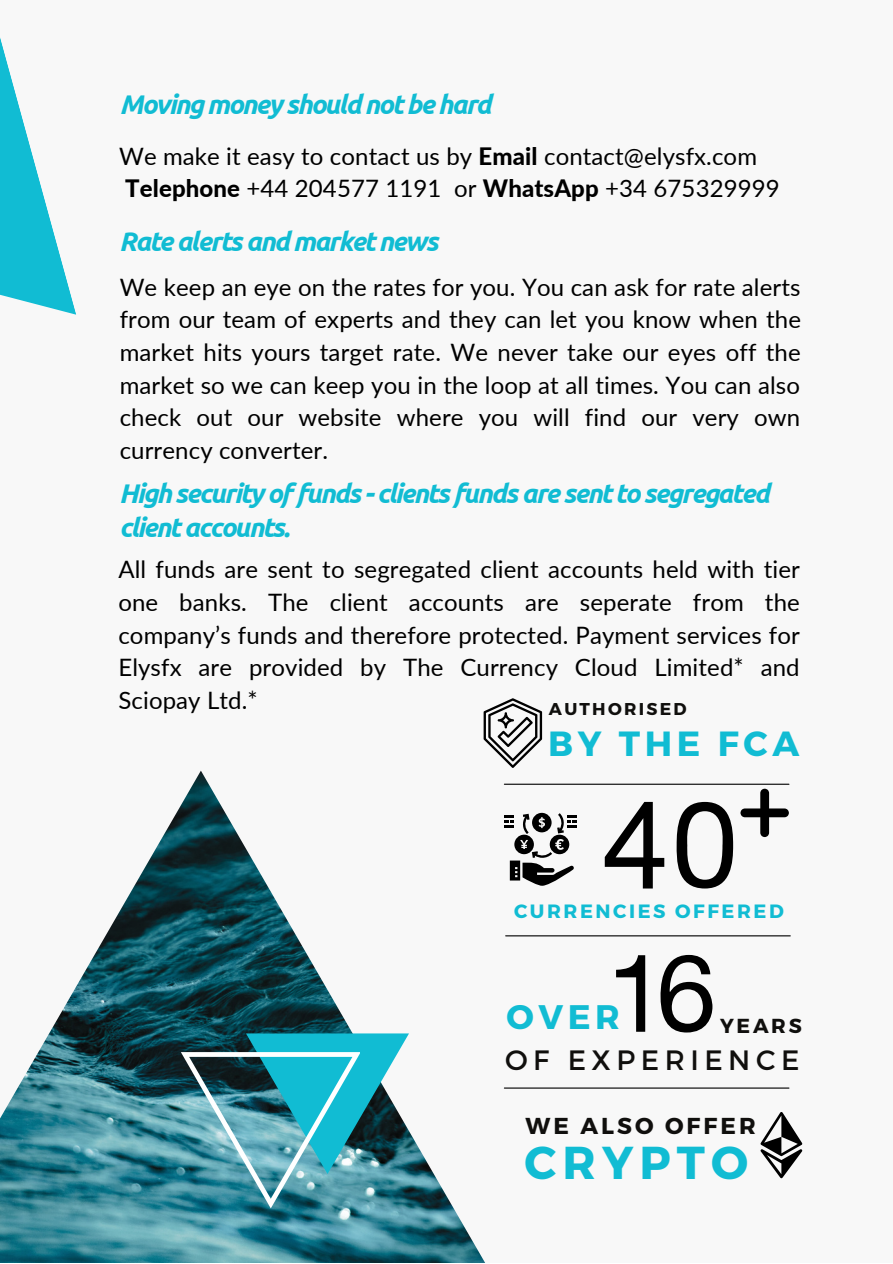
<style>
.page{position:relative;width:893px;height:1264px;background:#fff}
.page>*{position:absolute;margin:0;border:0;box-sizing:border-box;transform-origin:0 0}
.t1{font:700 46.05px "Montserrat";letter-spacing:.135em;color:#11bcd3}
.t2{font:700 34.95px "Montserrat";letter-spacing:.135em;color:#11bcd3}
.t3{font:700 34.05px "Montserrat";color:#11bcd3}
.t4{font:27.9px "Montserrat";letter-spacing:.2em;color:#100f0d}
.t5{font:italic 700 27px/33.8px "Ubuntu";letter-spacing:-.06em;color:#11bcd3}
.t6{font:24px/32.5px "Lato";letter-spacing:.005em;color:#000;text-align:justify}
.t7{font:700 22.95px "Montserrat";letter-spacing:.135em;color:#100f0d}
.t8{font:700 20.25px "Montserrat";letter-spacing:.135em;color:#100f0d}
.t9{font:700 19.2px "Montserrat";letter-spacing:.135em;color:#11bcd3}
.t10{font:700 17.1px "Montserrat";letter-spacing:.135em;color:#100f0d}
.s1{font-weight:800}
</style>
<div class="page">
<div style="left:0;top:0;width:892px;height:1262px;background:#f8f8f8"></div>
<img style="left:0;top:770px;width:505px;height:492px">
<svg style="left:181px;top:1033px;width:228px;height:175px;background:#4497a6"></svg>
<svg style="left:483px;top:698px;width:59px;height:70px"></svg>
<svg style="left:584px;top:936px;width:166px;height:97px"></svg>
<hr style="left:504px;top:1087px;width:284px;height:1px;background:#000">
<hr style="left:505px;top:935px;width:285px;height:1px;background:#000">
<hr style="left:504px;top:783px;width:284px;height:1px;background:#000">
<svg style="left:760px;top:1112px;width:42px;height:66px"></svg>
<svg style="left:0;top:37px;width:76px;height:278px"></svg>
<svg style="left:504px;top:812px;width:72px;height:74px"></svg>
<svg style="left:584px;top:783px;width:204px;height:106px"></svg>
<p class="t5" style="left:120px;top:87px;width:373px">Moving money should not be hard</p>
<p class="t6" style="left:119px;top:139px;width:662px">We make it easy to contact us by <span class="s1">Email</span> contact@elysfx.com<br><span class="s1">Telephone</span> +44 204577 1191 or <span class="s1">WhatsApp</span> +34 675329999</p>
<p class="t5" style="left:119px;top:224px;width:321px">Rate alerts and market news</p>
<p class="t6" style="left:120px;top:270px;width:682px">We keep an eye on the rates for you. You can ask for rate alerts from our team of experts and they can let you know when the market hits yours target rate. We never take our eyes off the market so we can keep you in the loop at all times. You can also check out our website where you will find our very own currency converter.</p>
<p class="t5" style="left:119px;top:476px;width:652px">High security of funds - clients funds are sent to segregated client accounts.</p>
<p class="t6" style="left:118px;top:553px;width:683px">All funds are sent to segregated client accounts held with tier one banks. The client accounts are seperate from the company’s funds and therefore protected. Payment services for Elysfx are provided by The Currency Cloud Limited* and Sciopay Ltd.*</p>
<p class="t10" style="left:549px;top:697px;width:139px">AUTHORISED</p>
<h2 class="t2" style="left:548px;top:720px;width:253px">BY THE FCA</h2>
<p class="t9" style="left:514px;top:898px;width:271px">CURRENCIES OFFERED</p>
<h3 class="t3" style="left:506px;top:995px;width:115px">OVER</h3>
<p class="t8" style="left:720px;top:1012px;width:83px">YEARS</p>
<p class="t4" style="left:505px;top:1042px;width:296px">OF EXPERIENCE</p>
<p class="t7" style="left:525px;top:1111px;width:232px">WE ALSO OFFER</p>
<h1 class="t1" style="left:524px;top:1133px;width:225px">CRYPTO</h1>
</div>
